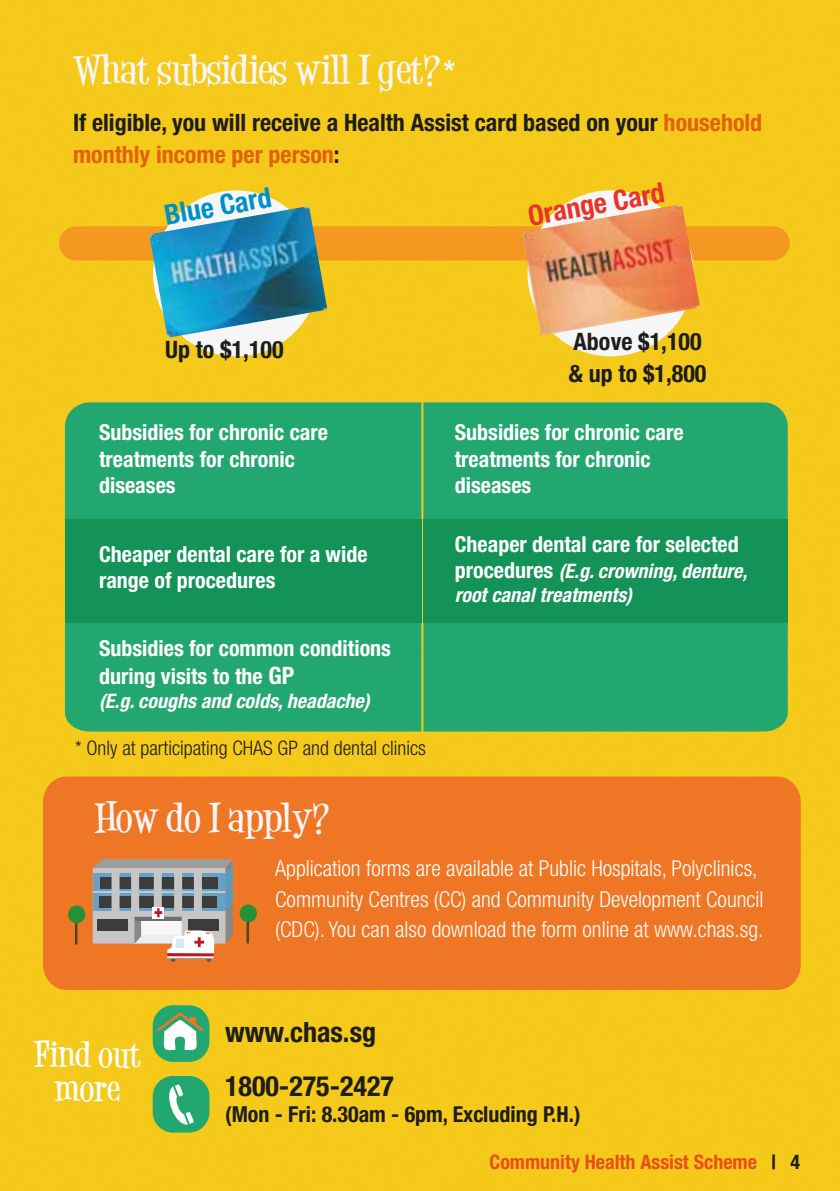
<style>
.page{position:relative;width:840px;height:1191px;background:#fff}
.page>*{position:absolute;margin:0;border:0;box-sizing:border-box;transform-origin:0 0}
.t1{font:700 32px "Desigers";color:#f6f6f6}
.t2{font:700 condensed 28px/54px "Helvetica Neue LT Std";color:#1d1d1b}
.t3{font:700 28px/33.6px "Desigers";color:#fff;text-align:center}
.t4{font:700 condensed 28px "Helvetica Neue LT Std";color:#e7332a}
.t5{font:700 condensed 28px "Helvetica Neue LT Std";color:#008fc8}
.t6{font:700 condensed 24px/31.6px "Helvetica Neue LT Std";color:#1d1d1b}
.t7{font:700 condensed 22px/26.4px "Helvetica Neue LT Std";color:#fff}
.t8{font:300 condensed 22px/30.4px "Helvetica Neue LT Std";color:#fff}
.t9{font:700 condensed 22px "Helvetica Neue LT Std";color:#1d1d1b}
.t10{font:italic 700 condensed 20px/24px "Helvetica Neue LT Std";color:#fff}
.t11{font:300 condensed 20px "Helvetica Neue LT Std";color:#1d1d1b}
.t12{font:700 condensed 20px "Helvetica Neue LT Std";color:#e94e1b}
.s1{color:#e06110}
.s2{font-size:24px}
.s3{font-style:normal;font-size:22px}
.s4{color:#1d1d1b}
</style>
<div class="page">
<div style="left:0;top:0;width:839px;height:1191px;background:#f5c91a"></div>
<div style="left:65px;top:402px;width:356px;height:117px;background:#23a770"></div>
<div style="left:423px;top:402px;width:364px;height:117px;background:#23a770"></div>
<div style="left:423px;top:622px;width:364px;height:109px;background:#23a770"></div>
<div style="left:65px;top:622px;width:356px;height:109px;background:#23a770"></div>
<div style="left:423px;top:519px;width:364px;height:103px;background:#149359"></div>
<div style="left:65px;top:519px;width:356px;height:103px;background:#149359"></div>
<div style="left:59px;top:226px;width:730px;height:34px;background:#f49821;border-radius:17px"></div>
<div style="left:527px;top:190px;width:166px;height:166px;background:#f6f6f6;border-radius:50%"></div>
<img style="left:521px;top:204px;width:178px;height:132px">
<div style="left:153px;top:190px;width:166px;height:166px;background:#f6f6f6;border-radius:50%"></div>
<img style="left:149px;top:206px;width:178px;height:132px">
<div style="left:43px;top:776px;width:757px;height:214px;background:#ee7625"></div>
<svg style="left:93px;top:859px;width:140px;height:102px;background:#a69b95"></svg>
<svg style="left:246px;top:922px;width:3px;height:21px"></svg>
<div style="left:239px;top:904px;width:18px;height:18px;background:#269037;border-radius:50%"></div>
<svg style="left:75px;top:923px;width:2px;height:21px"></svg>
<div style="left:68px;top:905px;width:17px;height:18px;background:#269037;border-radius:50%"></div>
<div style="left:153px;top:1005px;width:56px;height:57px;background:#23a770;border-radius:20px"></div>
<svg style="left:157px;top:1012px;width:48px;height:39px"></svg>
<div style="left:153px;top:1076px;width:56px;height:56px;background:#23a770;border-radius:20px"></div>
<svg style="left:169px;top:1084px;width:24px;height:41px"></svg>
<h1 class="t1" style="left:73px;top:46px;width:384px">What subsidies will I get?*</h1>
<p class="t6" style="left:73px;top:107px;width:690px">If eligible, you will receive a Health Assist card based on your <span class="s1">household monthly income per person</span>:</p>
<p class="t5" style="left:162px;top:198px;width:109px;rotate:-10deg">Blue Card</p>
<p class="t4" style="left:525px;top:199px;width:139px;rotate:-10deg">Orange Card</p>
<p class="t6" style="left:165px;top:333px;width:120px">Up to $1,100</p>
<p class="t6" style="left:568px;top:325px;width:139px">Above $1,100 &amp; up to $1,800</p>
<p class="t7" style="left:99px;top:419px;width:230px">Subsidies for chronic care treatments for chronic diseases</p>
<p class="t7" style="left:454px;top:419px;width:230px">Subsidies for chronic care treatments for chronic diseases</p>
<p class="t7" style="left:99px;top:540px;width:270px">Cheaper dental care for a wide range of procedures</p>
<p class="t7" style="left:99px;top:633px;width:293px;line-height:28.8px">Subsidies for common conditions during visits to the <span class="s2">GP</span></p>
<p class="t10" style="left:99px;top:689px;width:272px">(E.g. coughs and colds, headache)</p>
<p class="t11" style="left:75px;top:736px;width:352px">* Only at participating CHAS GP and dental clinics</p>
<p class="t7" style="left:454px;top:530px;width:285px">Cheaper dental care for selected</p>
<p class="t10" style="left:454px;top:559px;width:294px"><span class="s3">procedures</span> (E.g. crowning, denture, root canal treatments)</p>
<h1 class="t1" style="left:94px;top:793px;width:239px">How do I apply?</h1>
<p class="t8" style="left:275px;top:853px;width:489px">Application forms are available at Public Hospitals, Polyclinics,<br>Community Centres (CC) and Community Development Council (CDC). You can also download the form online at www.chas.sg.</p>
<p class="t3" style="left:33px;top:1037px;width:109px">Find out more</p>
<p class="t2" style="left:225px;top:1004px;width:170px">www.chas.sg<br>1800-275-2427</p>
<p class="t9" style="left:225px;top:1101px;width:357px">(Mon - Fri: 8.30am - 6pm, Excluding P.H.)</p>
<p class="t12" style="left:489px;top:1150px;width:312px">Community Health Assist Scheme <span class="s4">| 4</span></p>
</div>
